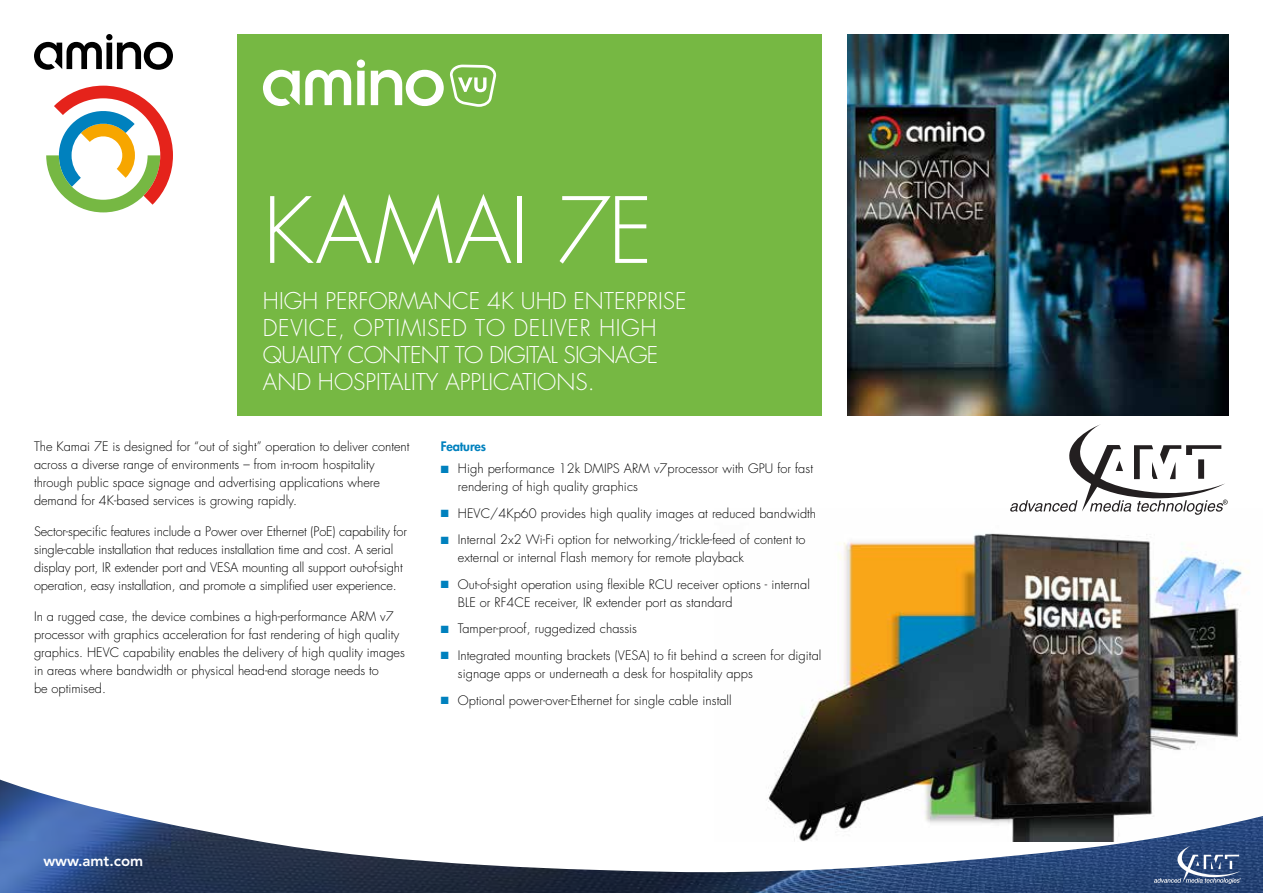
<style>
.page{position:relative;width:1263px;height:893px;background:#fff}
.page>*{position:absolute;margin:0;border:0;box-sizing:border-box;transform-origin:0 0}
.t1{font:300 88.5px "Futura LT";letter-spacing:.02em;color:#fff}
.t2{font:300 22.5px/27px "Futura LT";color:#fff}
.t3{font:800 15px "Avenir";color:#fff}
.t4{font:300 12.75px/18px "Futura LT";color:#000}
.t5{font:800 12.75px "Futura LT";letter-spacing:-.01em;color:#0081be}
.s1{color:#0081be}
</style>
<div class="page">
<img style="left:838px;top:533px;width:404px;height:156px">
<img style="left:848px;top:34px;width:381px;height:381px">
<div style="left:237px;top:34px;width:585px;height:381px;background:#76b843"></div>
<svg style="left:46px;top:86px;width:127px;height:126px"></svg>
<svg style="left:34px;top:34px;width:139px;height:36px"></svg>
<div style="left:357px;top:60px;width:8px;height:8px;background:#fff;border-radius:50%"></div>
<div style="left:357px;top:71px;width:8px;height:34px;background:#fff"></div>
<svg style="left:371px;top:65px;width:125px;height:42px"></svg>
<svg style="left:263px;top:70px;width:88px;height:36px"></svg>
<svg style="left:1010px;top:424px;width:218px;height:91px"></svg>
<img style="left:0;top:689px;width:1263px;height:204px">
<img style="left:1154px;top:847px;width:86px;height:36px">
<h1 class="t1" style="left:263px;top:177px;width:391px">KAMAI 7E</h1>
<h2 class="t2" style="left:263px;top:288px;width:425px">HIGH PERFORMANCE 4K UHD ENTERPRISE DEVICE, OPTIMISED TO DELIVER HIGH QUALITY CONTENT TO DIGITAL SIGNAGE AND HOSPITALITY APPLICATIONS.</h2>
<p class="t4" style="left:34px;top:438px;width:377px">The Kamai 7E is designed for “out of sight” operation to deliver content across a diverse range of environments – from in-room hospitality through public space signage and advertising applications where demand for 4K-based services is growing rapidly.</p>
<p class="t4" style="left:34px;top:523px;width:374px">Sector-specific features include a Power over Ethernet (PoE) capability for single-cable installation that reduces installation time and cost. A serial display port, IR extender port and VESA mounting all support out-of-sight operation, easy installation, and promote a simplified user experience.</p>
<p class="t4" style="left:34px;top:607px;width:372px">In a rugged case, the device combines a high-performance ARM v7 processor with graphics acceleration for fast rendering of high quality graphics. HEVC capability enables the delivery of high quality images in areas where bandwidth or physical head-end storage needs to<br>be optimised.</p>
<p class="t5" style="left:441px;top:438px;width:47px">Features</p>
<p class="t4" style="left:458px;top:460px;width:357px;text-indent:-17px"><span class="s1">■</span> High performance 12k DMIPS ARM v7processor with GPU for fast rendering of high quality graphics</p>
<p class="t4" style="left:441px;top:505px;width:377px"><span class="s1">■</span> HEVC/4Kp60 provides high quality images at reduced bandwidth</p>
<p class="t4" style="left:458px;top:531px;width:349px;text-indent:-17px"><span class="s1">■</span> Internal 2x2 Wi-Fi option for networking/trickle-feed of content to external or internal Flash memory for remote playback</p>
<p class="t4" style="left:458px;top:576px;width:353px;text-indent:-17px"><span class="s1">■</span> Out-of-sight operation using flexible RCU receiver options - internal<br>BLE or RF4CE receiver, IR extender port as standard</p>
<p class="t4" style="left:441px;top:620px;width:198px"><span class="s1">■</span> Tamper-proof, ruggedized chassis</p>
<p class="t4" style="left:458px;top:647px;width:365px;text-indent:-17px"><span class="s1">■</span> Integrated mounting brackets (VESA) to fit behind a screen for digital signage apps or underneath a desk for hospitality apps</p>
<p class="t4" style="left:441px;top:691px;width:292px"><span class="s1">■</span> Optional power-over-Ethernet for single cable install</p>
<p class="t3" style="left:43px;top:852px;width:101px">www.amt.com</p>
</div>
